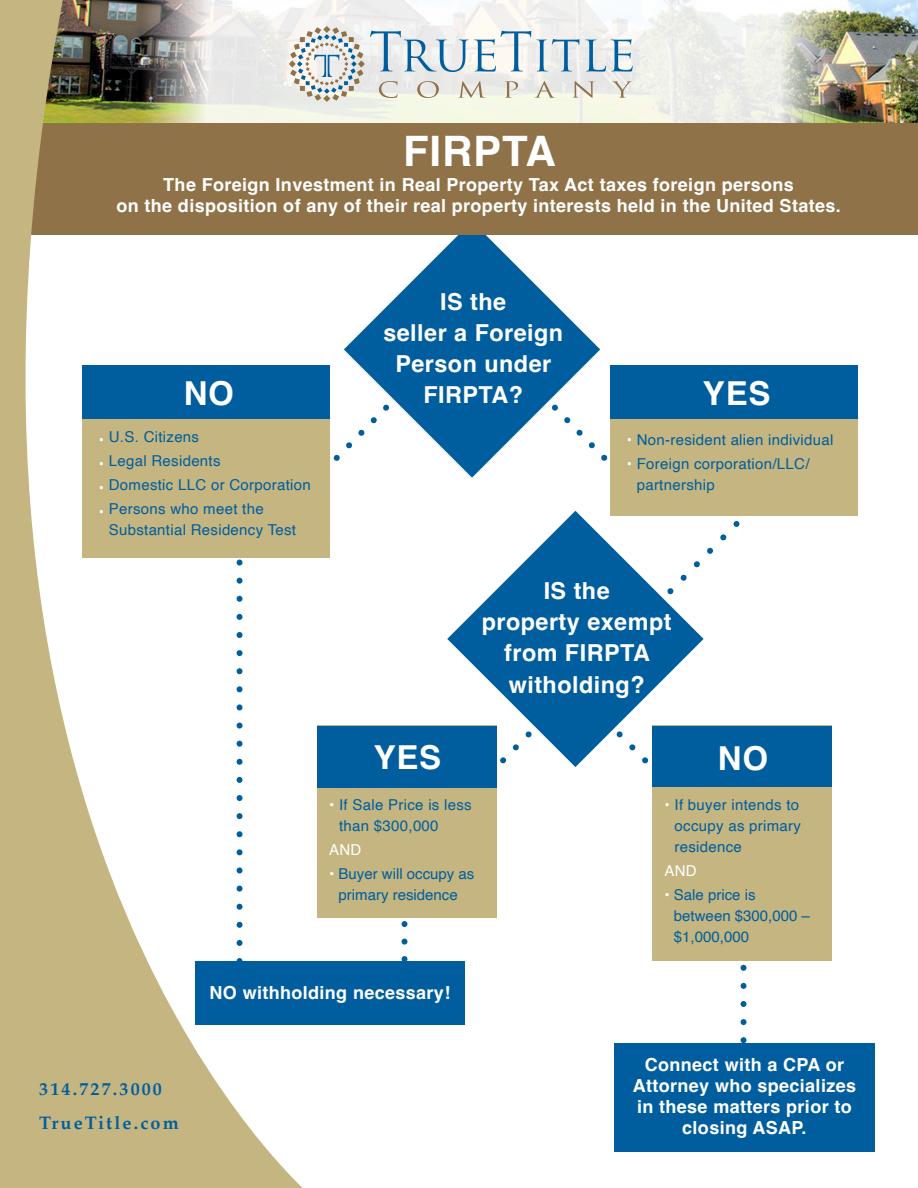
<style>
.page{position:relative;width:918px;height:1188px;background:#fff}
.page>*{position:absolute;margin:0;border:0;box-sizing:border-box;transform-origin:0 0}
.t1{font:700 42px "Helvetica";letter-spacing:.02em;color:#fff}
.t2{font:700 33px "Helvetica";letter-spacing:.02em;color:#fff}
.t3{font:700 23.4px/31.2px "Helvetica";letter-spacing:.02em;color:#fff;text-align:center}
.t4{font:700 18px/21px "Helvetica";letter-spacing:.02em;color:#fff;text-align:center}
.t5{font:700 18px "Palatino";letter-spacing:.12em;color:#005e9e}
.t6{font:15px/21px "Helvetica";letter-spacing:.02em;color:#005e9e}
.t7{font:15px/21px "Helvetica";color:#005e9e;text-align:center}
.t8{font:15px "Helvetica";letter-spacing:.02em;color:#fff}
.s1{color:#fff}
</style>
<div class="page">
<svg style="left:707px;top:520px;width:33px;height:34px"></svg>
<svg style="left:401px;top:921px;width:7px;height:40px"></svg>
<svg style="left:740px;top:964px;width:7px;height:79px"></svg>
<svg style="left:344px;top:235px;width:256px;height:243px;fill:#005e9e"></svg>
<img style="left:856px;top:0;width:62px;height:123px">
<img style="left:493px;top:0;width:363px;height:123px">
<svg style="left:312px;top:0;width:181px;height:123px;fill:#f2f3e9"></svg>
<svg style="left:370px;top:31px;width:161px;height:41px"></svg>
<svg style="left:537px;top:39px;width:42px;height:32px"></svg>
<svg style="left:586px;top:39px;width:47px;height:33px"></svg>
<svg style="left:379px;top:81px;width:19px;height:17px"></svg>
<svg style="left:417px;top:81px;width:22px;height:17px"></svg>
<svg style="left:458px;top:81px;width:28px;height:17px"></svg>
<svg style="left:505px;top:81px;width:13px;height:17px"></svg>
<svg style="left:534px;top:81px;width:21px;height:17px"></svg>
<svg style="left:572px;top:81px;width:23px;height:17px"></svg>
<svg style="left:612px;top:81px;width:20px;height:17px"></svg>
<div style="left:357px;top:69px;width:6px;height:7px;background:#907248;border-radius:2px"></div>
<div style="left:357px;top:52px;width:6px;height:7px;background:#907248;border-radius:2px"></div>
<svg style="left:358px;top:60px;width:7px;height:8px"></svg>
<svg style="left:312px;top:27px;width:48px;height:74px;background:#c8cecd"></svg>
<div style="left:17px;top:123px;width:901px;height:112px;background:#907248"></div>
<svg style="left:0;top:0;width:312px;height:1188px"></svg>
<div style="left:82px;top:365px;width:248px;height:193px;background:#c4b581"></div>
<div style="left:82px;top:365px;width:248px;height:54px;background:#005e9e"></div>
<div style="left:195px;top:961px;width:270px;height:64px;background:#005e9e"></div>
<div style="left:614px;top:1043px;width:261px;height:109px;background:#005e9e"></div>
<div style="left:317px;top:726px;width:179px;height:192px;background:#c4b581"></div>
<div style="left:317px;top:726px;width:179px;height:62px;background:#005e9e"></div>
<div style="left:652px;top:726px;width:180px;height:235px;background:#c4b581"></div>
<div style="left:652px;top:726px;width:180px;height:61px;background:#005e9e"></div>
<svg style="left:447px;top:511px;width:257px;height:256px;fill:#005e9e"></svg>
<svg style="left:530px;top:380px;width:78px;height:98px"></svg>
<div style="left:610px;top:365px;width:248px;height:151px;background:#c4b581"></div>
<div style="left:610px;top:365px;width:248px;height:54px;background:#005e9e"></div>
<p class="t1" style="left:403px;top:126px;width:154px">FIRPTA</p>
<p class="t4" style="left:116px;top:176px;width:726px">The Foreign Investment in Real Property Tax Act taxes foreign persons<br>on the disposition of any of their real property interests held in the United States.</p>
<p class="t2" style="left:184px;top:374px;width:52px">NO</p>
<p class="t6" style="left:99px;top:427px;width:102px"><span class="s1">•</span> U.S. Citizens</p>
<p class="t6" style="left:99px;top:451px;width:123px"><span class="s1">•</span> Legal Residents</p>
<p class="t6" style="left:99px;top:475px;width:214px"><span class="s1">•</span> Domestic LLC or Corporation</p>
<p class="t6" style="left:109px;top:499px;width:189px;text-indent:-10px"><span class="s1">•</span> Persons who meet the<br>Substantial Residency Test</p>
<p class="t3" style="left:383px;top:288px;width:181px">IS the<br>seller a Foreign<br>Person under<br>FIRPTA?</p>
<p class="t2" style="left:703px;top:373px;width:69px">YES</p>
<p class="t6" style="left:627px;top:429px;width:208px"><span class="s1">•</span> Non-resident alien individual</p>
<p class="t6" style="left:637px;top:453px;width:174px;text-indent:-10px"><span class="s1">•</span> Foreign corporation/LLC/ partnership</p>
<p class="t3" style="left:482px;top:578px;width:191px">IS the<br>property exempt from FIRPTA witholding?</p>
<p class="t2" style="left:374px;top:738px;width:69px">YES</p>
<p class="t6" style="left:339px;top:795px;width:134px;text-indent:-10px"><span class="s1">•</span> If Sale Price is less than $300,000</p>
<p class="t8" style="left:329px;top:838px;width:34px">AND</p>
<p class="t7" style="left:329px;top:864px;width:147px"><span class="s1">•</span> Buyer will occupy as primary residence</p>
<p class="t2" style="left:718px;top:738px;width:52px">NO</p>
<p class="t6" style="left:675px;top:795px;width:128px;text-indent:-10px"><span class="s1">•</span> If buyer intends to occupy as primary residence</p>
<p class="t8" style="left:665px;top:860px;width:34px">AND</p>
<p class="t7" style="left:674px;top:885px;width:137px;text-align:left;text-indent:-9px"><span class="s1">•</span> Sale price is between $300,000 – $1,000,000</p>
<p class="t5" style="left:39px;top:1073px;width:124px">314.727.3000</p>
<p class="t5" style="left:39px;top:1107px;width:141px">TrueTitle.com</p>
<p class="t4" style="left:210px;top:985px;width:242px">NO withholding necessary!</p>
<p class="t4" style="left:633px;top:1057px;width:225px">Connect with a CPA or<br>Attorney who specializes in these matters prior to closing ASAP.</p>
</div>
